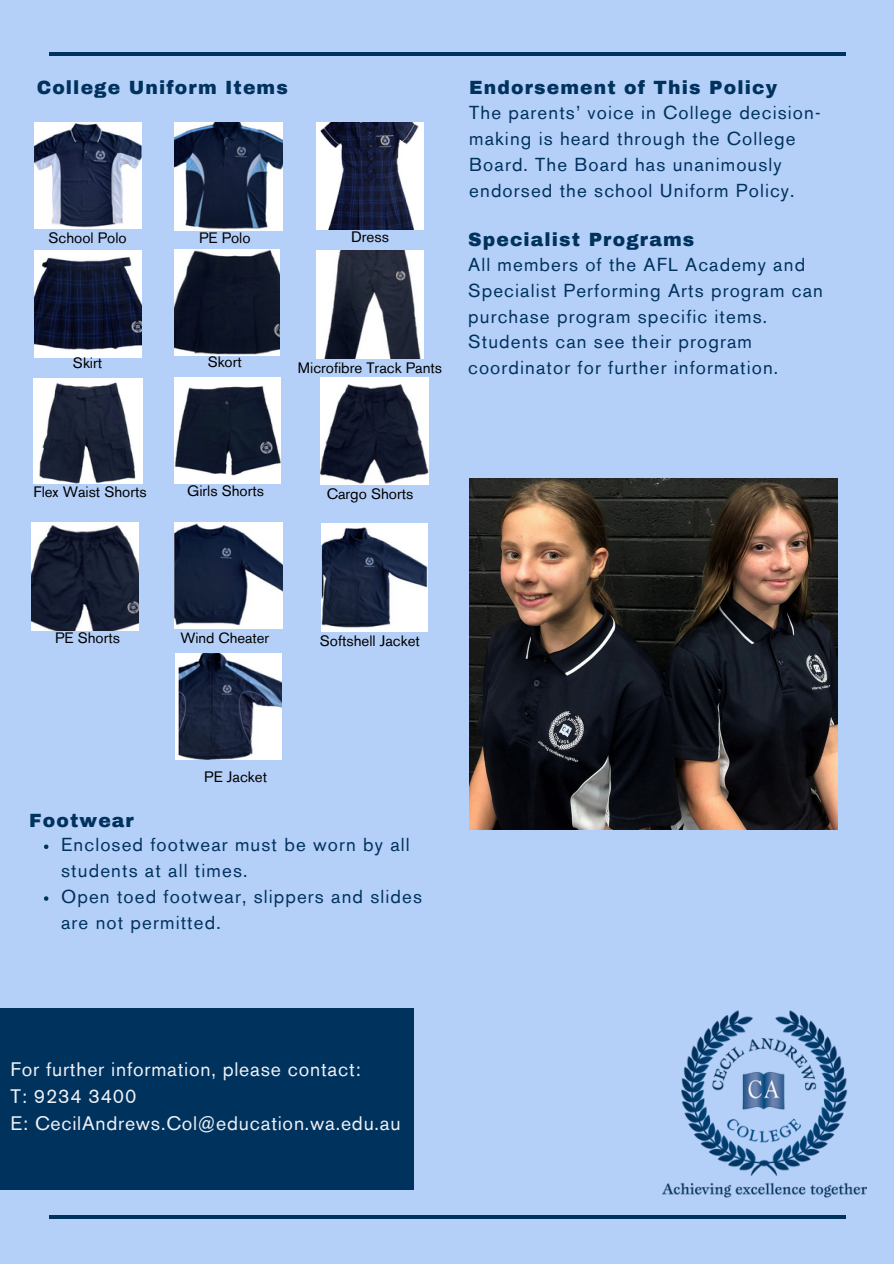
<style>
.page{position:relative;width:894px;height:1264px;background:#fff}
.page>*{position:absolute;margin:0;border:0;box-sizing:border-box;transform-origin:0 0}
.t1{font:19.5px/27px "Akzidenz Grotesk BE";letter-spacing:.04em;color:#fff}
.t2{font:18.75px/25.7px "Akzidenz Grotesk BE";letter-spacing:.06em;color:#00325e}
.t3{font:900 18.75px "Archivo";letter-spacing:.06em;color:#00325e}
.t4{font:15.15px "Akzidenz Grotesk BE";color:#000}
.t5{font:15px "Akzidenz Grotesk BE";color:#000}
.t6{font:14.85px "Akzidenz Grotesk BE";color:#000}
.s1{font-family:"Archivo";font-weight:900}
</style>
<div class="page">
<div style="left:0;top:0;width:893px;height:1263px;background:#b5d0f8"></div>
<hr style="left:49px;top:52px;width:795px;height:3px;background:#00325e">
<hr style="left:49px;top:1215px;width:795px;height:3px;background:#00325e">
<div style="left:0;top:1008px;width:413px;height:181px;background:#00325e"></div>
<img style="left:662px;top:1010px;width:204px;height:188px">
<img style="left:469px;top:479px;width:368px;height:351px">
<svg style="left:44px;top:844px;width:4px;height:5px"></svg>
<svg style="left:44px;top:896px;width:4px;height:4px"></svg>
<img style="left:34px;top:123px;width:107px;height:105px">
<img style="left:175px;top:123px;width:108px;height:108px">
<img style="left:316px;top:250px;width:107px;height:108px">
<img style="left:175px;top:377px;width:105px;height:106px">
<img style="left:175px;top:249px;width:104px;height:106px">
<img style="left:32px;top:523px;width:107px;height:108px">
<img style="left:320px;top:377px;width:108px;height:107px">
<img style="left:175px;top:653px;width:106px;height:106px">
<img style="left:321px;top:523px;width:106px;height:108px">
<img style="left:175px;top:523px;width:108px;height:105px">
<img style="left:34px;top:378px;width:108px;height:105px">
<img style="left:34px;top:250px;width:107px;height:107px">
<img style="left:316px;top:123px;width:107px;height:107px">
<p class="t3" style="left:37px;top:78px;width:253px">College Uniform Items</p>
<h1 class="t2" style="left:469px;top:77px;width:352px"><span class="s1">Endorsement of This Policy<br></span>The parents’ voice in College decision&shy;making is heard through the College Board. The Board has unanimously endorsed the school Uniform Policy.</h1>
<p class="t5" style="left:48px;top:232px;width:80px">School Polo</p>
<p class="t5" style="left:199px;top:232px;width:53px">PE Polo</p>
<h1 class="t5" style="left:73px;top:357px;width:31px">Skirt</h1>
<p class="t5" style="left:208px;top:357px;width:36px">Skort</p>
<p class="t4" style="left:351px;top:231px;width:39px">Dress</p>
<p class="t5" style="left:298px;top:363px;width:146px">Microfibre Track Pants</p>
<p class="t2" style="left:468px;top:229px;width:356px"><span class="s1">Specialist Programs<br></span>All members of the AFL Academy and Specialist Performing Arts program can purchase program specific items.<br>Students can see their program coordinator for further information.</p>
<p class="t5" style="left:33px;top:486px;width:115px">Flex Waist Shorts</p>
<p class="t5" style="left:187px;top:485px;width:78px">Girls Shorts</p>
<p class="t5" style="left:326px;top:488px;width:88px">Cargo Shorts</p>
<p class="t5" style="left:55px;top:632px;width:66px">PE Shorts</p>
<p class="t6" style="left:180px;top:632px;width:90px">Wind Cheater</p>
<p class="t5" style="left:320px;top:635px;width:102px">Softshell Jacket</p>
<p class="t5" style="left:204px;top:771px;width:64px">PE Jacket</p>
<p class="t3" style="left:29px;top:810px;width:106px">Footwear</p>
<p class="t2" style="left:61px;top:833px;width:350px">Enclosed footwear must be worn by all students at all times.</p>
<p class="t2" style="left:61px;top:885px;width:362px">Open toed footwear, slippers and slides are not permitted.</p>
<p class="t1" style="left:10px;top:1058px;width:391px">For further information, please contact:<br>T: 9234 3400<br>E: CecilAndrews.Col@education.wa.edu.au</p>
</div>
